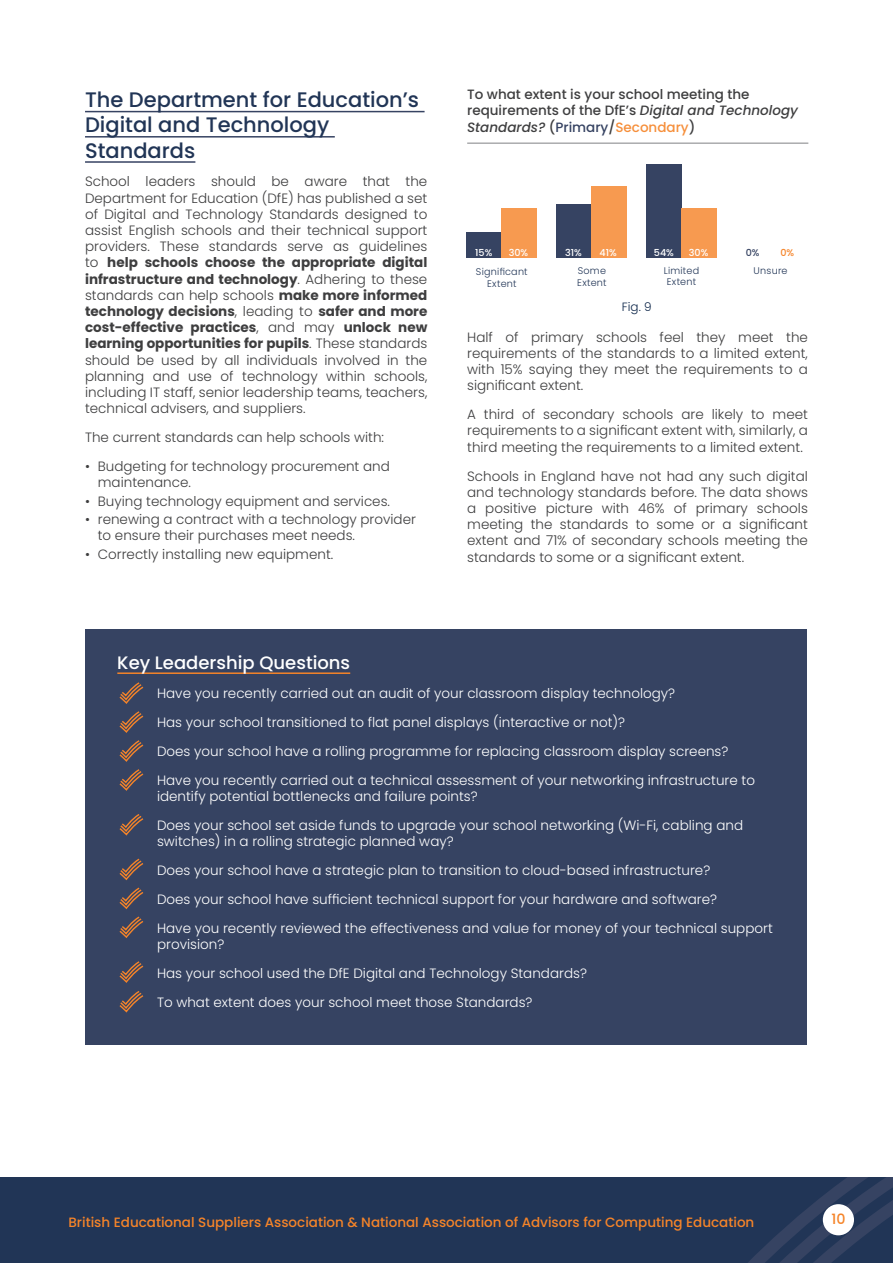
<style>
.page{position:relative;width:893px;height:1263px;background:#fff}
.page>*{position:absolute;margin:0;border:0;box-sizing:border-box;transform-origin:0 0}
.t1{font:500 21px/25.2px "Poppins";color:#213556}
.t2{font:500 18px "Poppins";color:#fff}
.t3{font:500 14.25px "Poppins";color:#f58429}
.t4{font:300 13.5px/16.2px "Poppins";color:#3e3e3f;text-align:justify}
.t5{font:300 13.5px/16.2px "Poppins";color:#fff}
.t6{font:500 13.5px/16.2px "Poppins";color:#3e3e3f}
.t7{font:500 13.5px "Poppins";color:#f58429}
.t8{font:300 12px "Poppins";color:#0e274a}
.t9{font:300 9.6px/11.6px "Poppins";letter-spacing:.025em;color:#213556;text-align:center}
.t10{font:500 9.6px "Poppins";color:#fff}
.t11{font:500 9.6px "Poppins";color:#364362}
.t12{font:500 9.6px "Poppins";color:#f58429}
.s1{font-weight:700}
.s2{font-style:italic}
.s3{color:#364362}
.s4{color:#f68f3b}
</style>
<div class="page">
<div style="left:0;top:1178px;width:893px;height:85px;background:#213556"></div>
<svg style="left:748px;top:1178px;width:145px;height:85px"></svg>
<div style="left:823px;top:1204px;width:31px;height:31px;background:#fff;border-radius:50%"></div>
<hr style="left:85px;top:111px;width:340px;height:1px;background:#364362">
<hr style="left:85px;top:136px;width:250px;height:2px;background:#364362">
<hr style="left:85px;top:161px;width:110px;height:2px;background:#364362">
<div style="left:85px;top:630px;width:722px;height:415px;background:#364362"></div>
<hr style="left:117px;top:672px;width:233px;height:2px;background:#f58429">
<div style="left:466px;top:232px;width:36px;height:26px;background:#364362"></div>
<div style="left:556px;top:204px;width:35px;height:54px;background:#364362"></div>
<div style="left:646px;top:165px;width:36px;height:93px;background:#364362"></div>
<div style="left:501px;top:209px;width:36px;height:49px;background:#f79a50"></div>
<div style="left:591px;top:186px;width:36px;height:72px;background:#f79a50"></div>
<div style="left:681px;top:209px;width:36px;height:49px;background:#f79a50"></div>
<hr style="left:467px;top:143px;width:341px;height:1px;background:#808285">
<svg style="left:119px;top:682px;width:25px;height:109px"></svg>
<svg style="left:119px;top:814px;width:25px;height:22px"></svg>
<svg style="left:119px;top:858px;width:25px;height:80px"></svg>
<svg style="left:119px;top:961px;width:25px;height:52px"></svg>
<p class="t1" style="left:85px;top:87px;width:336px">The Department for Education’s<br>Digital and Technology<br>Standards</p>
<p class="t4" style="left:85px;top:174px;width:344px">School leaders should be aware that the Department for Education (DfE) has published a set of Digital and Technology Standards designed to assist English schools and their technical support providers. These standards serve as guidelines to <span class="s1">help schools choose the appropriate digital infrastructure and technology</span>. Adhering to these standards can help schools <span class="s1">make more informed technology decisions</span>, leading to <span class="s1">safer and more cost-effective practices</span>, and may <span class="s1">unlock new learning opportunities for pupils</span>. These standards should be used by all individuals involved in the planning and use of technology within schools, including IT staff, senior leadership teams, teachers, technical advisers, and suppliers.</p>
<p class="t4" style="left:85px;top:429px;width:300px">The current standards can help schools with:</p>
<p class="t4" style="left:98px;top:458px;width:294px;text-indent:-13px">• Budgeting for technology procurement and maintenance.</p>
<p class="t4" style="left:85px;top:493px;width:306px">• Buying technology equipment and services.</p>
<p class="t4" style="left:98px;top:511px;width:320px;text-indent:-13px">• renewing a contract with a technology provider to ensure their purchases meet needs.</p>
<p class="t4" style="left:85px;top:546px;width:250px">• Correctly installing new equipment.</p>
<p class="t6" style="left:467px;top:86px;width:332px">To what extent is your school meeting the requirements of the DfE’s <span class="s2">Digital and Technology<br>Standards?</span> (<span class="s3">Primary</span>/<span class="s4">Secondary</span>)</p>
<p class="t10" style="left:475px;top:247px;width:19px">15%</p>
<p class="t10" style="left:509px;top:247px;width:21px">30%</p>
<p class="t10" style="left:565px;top:247px;width:18px">31%</p>
<p class="t10" style="left:600px;top:247px;width:19px">41%</p>
<p class="t10" style="left:654px;top:247px;width:22px">54%</p>
<p class="t10" style="left:689px;top:247px;width:21px">30%</p>
<p class="t11" style="left:746px;top:247px;width:15px">0%</p>
<p class="t12" style="left:780px;top:247px;width:15px">0%</p>
<p class="t9" style="left:476px;top:266px;width:53px">Significant<br>Extent</p>
<p class="t9" style="left:577px;top:265px;width:31px;text-align:left">Some<br>Extent</p>
<p class="t9" style="left:664px;top:265px;width:37px">Limited<br>Extent</p>
<p class="t9" style="left:754px;top:265px;width:35px">Unsure</p>
<p class="t8" style="left:622px;top:300px;width:31px">Fig. 9</p>
<p class="t4" style="left:467px;top:329px;width:342px">Half of primary schools feel they meet the requirements of the standards to a limited extent, with 15% saying they meet the requirements to a significant extent.</p>
<p class="t4" style="left:467px;top:406px;width:342px">A third of secondary schools are likely to meet requirements to a significant extent with, similarly, a third meeting the requirements to a limited extent.</p>
<p class="t4" style="left:467px;top:468px;width:342px">Schools in England have not had any such digital and technology standards before. The data shows a positive picture with 46% of primary schools meeting the standards to some or a significant extent and 71% of secondary schools meeting the standards to some or a significant extent.</p>
<p class="t2" style="left:117px;top:652px;width:234px">Key Leadership Questions</p>
<p class="t5" style="left:157px;top:685px;width:520px">Have you recently carried out an audit of your classroom display technology?</p>
<p class="t5" style="left:157px;top:714px;width:470px">Has your school transitioned to flat panel displays (interactive or not)?</p>
<p class="t5" style="left:157px;top:743px;width:573px">Does your school have a rolling programme for replacing classroom display screens?</p>
<p class="t5" style="left:157px;top:772px;width:599px">Have you recently carried out a technical assessment of your networking infrastructure to identify potential bottlenecks and failure points?</p>
<p class="t5" style="left:157px;top:817px;width:588px">Does your school set aside funds to upgrade your school networking (Wi-Fi, cabling and switches) in a rolling strategic planned way?</p>
<p class="t5" style="left:157px;top:862px;width:555px">Does your school have a strategic plan to transition to cloud-based infrastructure?</p>
<p class="t5" style="left:157px;top:891px;width:561px">Does your school have sufficient technical support for your hardware and software?</p>
<p class="t5" style="left:157px;top:920px;width:617px">Have you recently reviewed the effectiveness and value for money of your technical support provision?</p>
<p class="t5" style="left:157px;top:965px;width:431px">Has your school used the DfE Digital and Technology Standards?</p>
<p class="t5" style="left:157px;top:994px;width:377px">To what extent does your school meet those Standards?</p>
<p class="t7" style="left:68px;top:1214px;width:687px">British Educational Suppliers Association &amp; National Association of Advisors for Computing Education</p>
<p class="t3" style="left:831px;top:1211px;width:16px">10</p>
</div>
